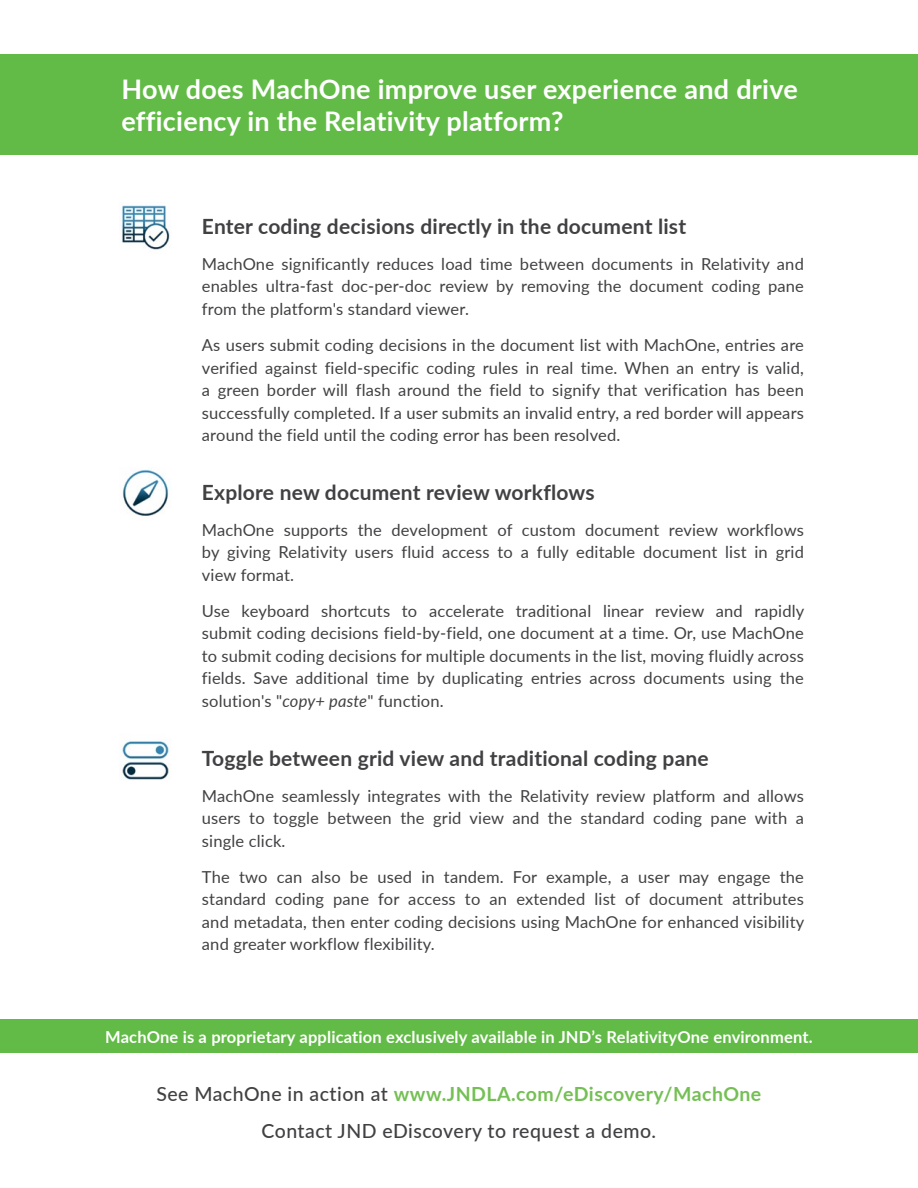
<style>
.page{position:relative;width:918px;height:1188px;background:#fff}
.page>*{position:absolute;margin:0;border:0;box-sizing:border-box;transform-origin:0 0}
.t1{font:700 27px/32.4px "Lato";letter-spacing:.01em;color:#fff}
.t2{font:700 21px "Lato";letter-spacing:.01em;color:#414042}
.t3{font:500 19.5px/36.9px "Lato";letter-spacing:.025em;color:#414042;text-align:center}
.t4{font:16.5px/22.5px "Lato";letter-spacing:.01em;color:#414042;text-align:justify}
.t5{font:700 16.5px "Lato";letter-spacing:.01em;color:#fff}
.s1{font-style:italic}
.s2{font-weight:700;color:#74c054}
</style>
<div class="page">
<div style="left:0;top:54px;width:918px;height:100px;background:#62bb46"></div>
<div style="left:0;top:1019px;width:918px;height:34px;background:#62bb46"></div>
<img style="left:121px;top:205px;width:49px;height:45px">
<img style="left:122px;top:469px;width:47px;height:47px">
<img style="left:122px;top:741px;width:47px;height:39px">
<h1 class="t1" style="left:122px;top:72px;width:678px">How does MachOne improve user experience and drive efficiency in the Relativity platform?</h1>
<p class="t2" style="left:202px;top:211px;width:486px">Enter coding decisions directly in the document list</p>
<p class="t4" style="left:202px;top:252px;width:603px">MachOne significantly reduces load time between documents in Relativity and enables ultra-fast doc-per-doc review by removing the document coding pane from the platform's standard viewer.</p>
<p class="t4" style="left:202px;top:333px;width:603px">As users submit coding decisions in the document list with MachOne, entries are verified against field-specific coding rules in real time. When an entry is valid, a green border will flash around the field to signify that verification has been successfully completed. If a user submits an invalid entry, a red border will appears around the field until the coding error has been resolved.</p>
<p class="t2" style="left:202px;top:477px;width:394px">Explore new document review workflows</p>
<p class="t4" style="left:202px;top:518px;width:604px">MachOne supports the development of custom document review workflows by giving Relativity users fluid access to a fully editable document list in grid view format.</p>
<p class="t4" style="left:202px;top:599px;width:604px">Use keyboard shortcuts to accelerate traditional linear review and rapidly submit coding decisions field-by-field, one document at a time. Or, use MachOne to submit coding decisions for multiple documents in the list, moving fluidly across fields. Save additional time by duplicating entries across documents using the solution's "<span class="s1">copy+ paste</span>" function.</p>
<p class="t2" style="left:202px;top:743px;width:508px">Toggle between grid view and traditional coding pane</p>
<p class="t4" style="left:202px;top:784px;width:604px">MachOne seamlessly integrates with the Relativity review platform and allows users to toggle between the grid view and the standard coding pane with a single click.</p>
<p class="t4" style="left:202px;top:865px;width:604px">The two can also be used in tandem. For example, a user may engage the standard coding pane for access to an extended list of document attributes and metadata, then enter coding decisions using MachOne for enhanced visibility and greater workflow flexibility.</p>
<p class="t5" style="left:105px;top:1025px;width:709px">MachOne is a proprietary application exclusively available in JND’s RelativityOne environment.</p>
<p class="t3" style="left:156px;top:1074px;width:607px">See MachOne in action at <span class="s2">www.JNDLA.com/eDiscovery/MachOne<br></span>Contact JND eDiscovery to request a demo.</p>
</div>
